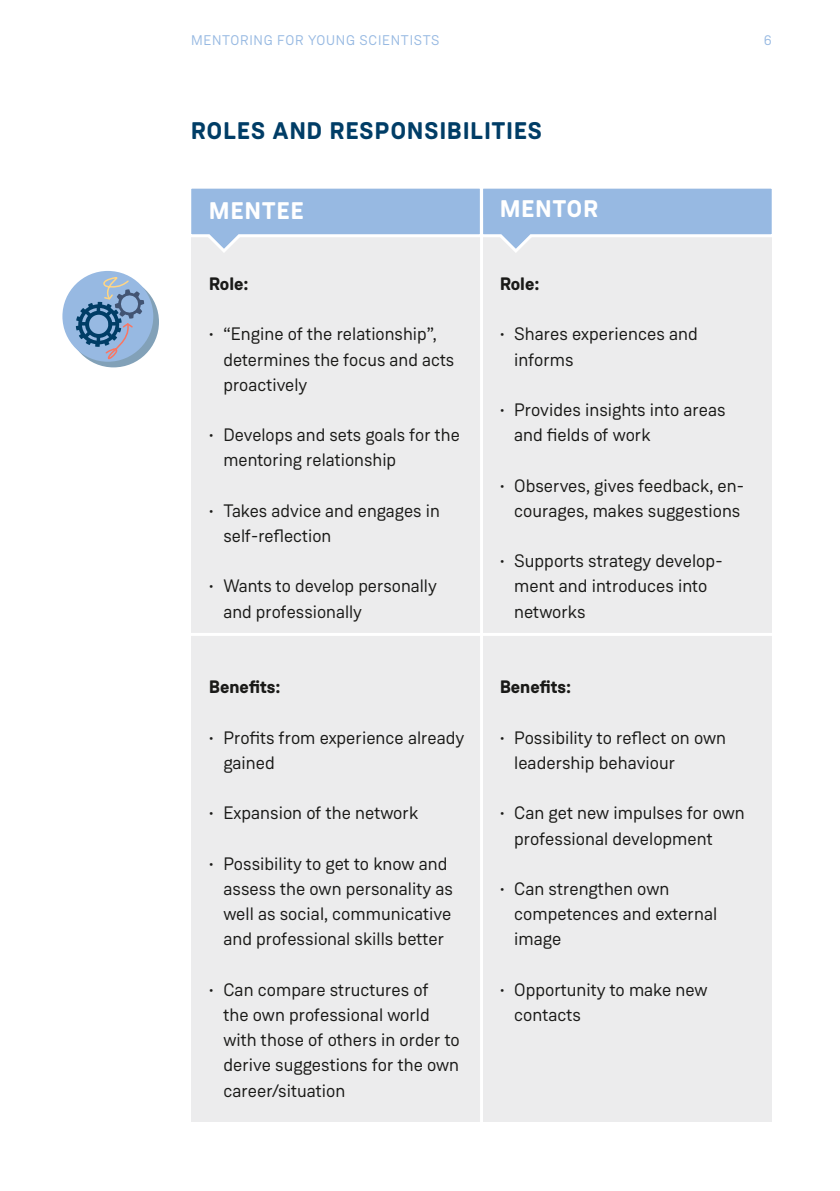
<style>
.page{position:relative;width:840px;height:1191px;background:#fff}
.page>*{position:absolute;margin:0;border:0;box-sizing:border-box;transform-origin:0 0}
.Head{font:700 24px "Weissenhof Grotesk";letter-spacing:.05em;color:#003d66}
.zwischenhead{font:700 24px "Weissenhof Grotesk";letter-spacing:.05em;color:#fff}
.t1{font:18px/25.2px "Weissenhof Grotesk";color:#1a1a18}
.p_bold{font:700 18px "Weissenhof Grotesk";color:#1a1a18}
.t2{font:14px "Weissenhof Grotesk";letter-spacing:.05em;color:#97b9e2}
</style>
<div class="page">
<div style="left:191px;top:226px;width:580px;height:895px;background:#ececed"></div>
<svg style="left:191px;top:188px;width:581px;height:67px"></svg>
<hr style="left:479px;top:218px;width:3px;height:928px;background:#fff">
<hr style="left:188px;top:633px;width:592px;height:3px;background:#fff">
<div style="left:68px;top:276px;width:91px;height:91px;background:#82a1b8;border-radius:50%"></div>
<div style="left:62px;top:271px;width:91px;height:91px;background:#97b9e2;border-radius:50%"></div>
<svg style="left:76px;top:276px;width:68px;height:88px"></svg>
<p class="t2" style="left:191px;top:31px;width:250px">MENTORING FOR YOUNG SCIENTISTS</p>
<p class="t2" style="left:763px;top:31px;width:10px">6</p>
<p class="Head" style="left:191px;top:115px;width:352px">ROLES AND RESPONSIBILITIES</p>
<p class="zwischenhead" style="left:209px;top:195px;width:96px">MENTEE</p>
<p class="p_bold" style="left:209px;top:272px;width:41px">Role:</p>
<p class="t1" style="left:223px;top:321px;width:232px;text-indent:-14px">• “Engine of the relationship”, determines the focus and acts proactively</p>
<p class="t1" style="left:223px;top:422px;width:238px;text-indent:-14px">• Develops and sets goals for the mentoring relationship</p>
<p class="t1" style="left:223px;top:498px;width:218px;text-indent:-14px">• Takes advice and engages in self-reflection</p>
<p class="t1" style="left:223px;top:573px;width:215px;text-indent:-14px">• Wants to develop personally and professionally</p>
<p class="p_bold" style="left:209px;top:675px;width:73px">Benefits:</p>
<p class="t1" style="left:223px;top:725px;width:242px;text-indent:-14px">• Profits from experience already gained</p>
<p class="t1" style="left:209px;top:800px;width:210px">• Expansion of the network</p>
<p class="t1" style="left:223px;top:851px;width:231px;text-indent:-14px">• Possibility to get to know and assess the own personality as well as social, communicative and professional skills better</p>
<p class="t1" style="left:223px;top:977px;width:238px;text-indent:-14px">• Can compare structures of<br>the own professional world with those of others in order to derive suggestions for the own career/situation</p>
<p class="zwischenhead" style="left:499px;top:194px;width:100px">MENTOR</p>
<p class="p_bold" style="left:499px;top:272px;width:41px">Role:</p>
<p class="t1" style="left:514px;top:321px;width:185px;text-indent:-14px">• Shares experiences and informs</p>
<p class="t1" style="left:514px;top:397px;width:213px;text-indent:-14px">• Provides insights into areas and fields of work</p>
<p class="t1" style="left:499px;top:473px;width:245px;text-align:center">• Observes, gives feedback, en&shy;courages, makes suggestions</p>
<p class="t1" style="left:514px;top:548px;width:210px;text-indent:-14px">• Supports strategy develop&shy;ment and introduces into networks</p>
<p class="p_bold" style="left:499px;top:675px;width:73px">Benefits:</p>
<p class="t1" style="left:514px;top:725px;width:213px;text-indent:-14px">• Possibility to reflect on own leadership behaviour</p>
<p class="t1" style="left:514px;top:800px;width:232px;text-indent:-14px">• Can get new impulses for own professional development</p>
<p class="t1" style="left:514px;top:876px;width:204px;text-indent:-14px">• Can strengthen own competences and external image</p>
<p class="t1" style="left:514px;top:977px;width:195px;text-indent:-14px">• Opportunity to make new contacts</p>
</div>
